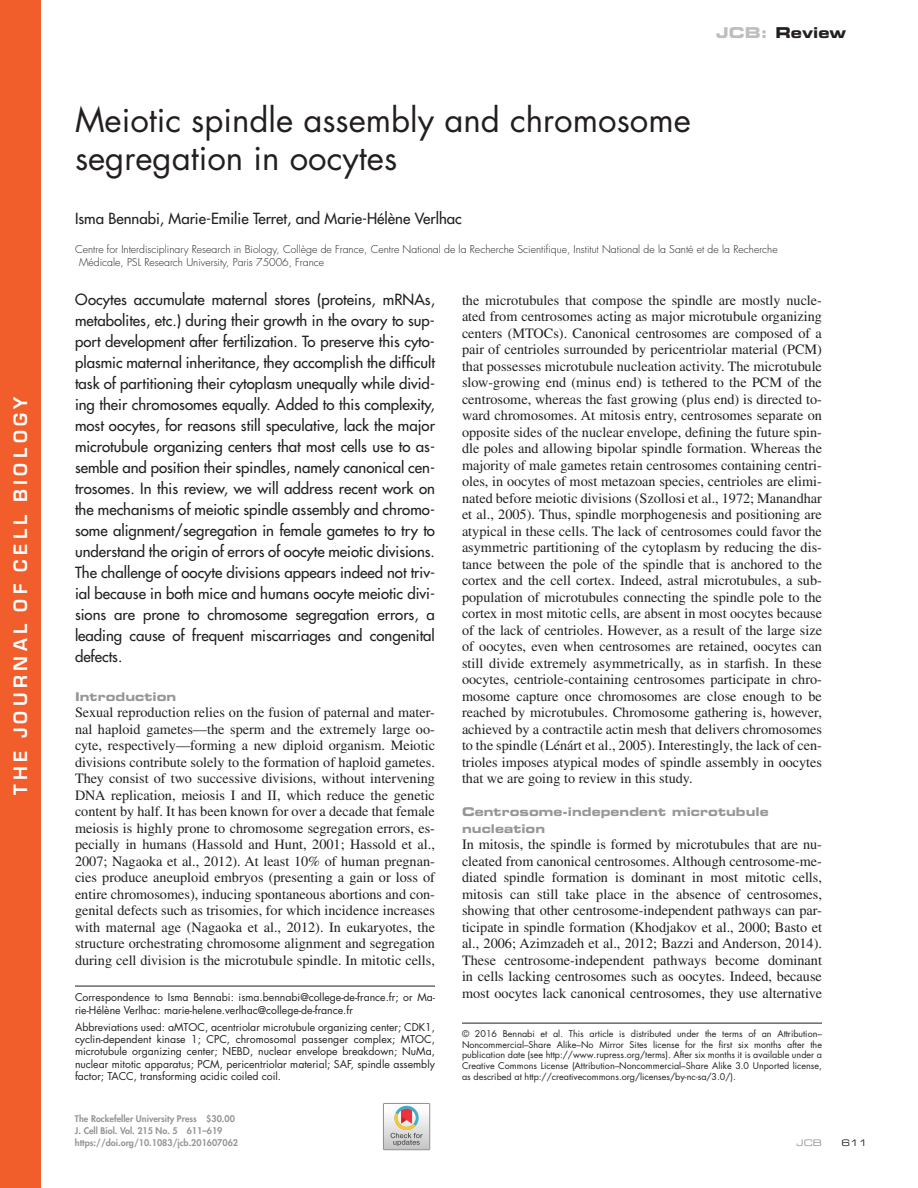
<style>
.page{position:relative;width:918px;height:1188px;background:#fff}
.page>*{position:absolute;margin:0;border:0;box-sizing:border-box;transform-origin:0 0}
.t1{font:33px/38.2px "Futura Std";color:#231f20}
.t2{font:600 18px "Eurostile";letter-spacing:.25em;color:#fff}
.t3{font:500 15px/21px "Futura Std";color:#231f20;text-align:justify}
.t4{font:15px "Eurostile LT Std Bold Ex 2";color:#231f20}
.t5{font:14.25px/16.5px "Times LT Std";color:#231f20;text-align:justify}
.t6{font:12px/16.5px "Eurostile LT Std Bold Ex 2";letter-spacing:.005em;color:#949698}
.t7{font:10.5px/12.5px "Futura Std";color:#231f20}
.t8{font:300 10.5px/13.5px "Futura Std";color:#231f20}
.t9{font:9px/10.8px "Futura Std";color:#231f20;text-align:justify}
.t10{font:800 9px/12px "Futura Std";color:#949698}
.t11{font:9px "Eurostile LT Std Ex 2";color:#949698}
.t12{font:9px "Eurostile LT Std Ex 2";color:#231f20}
.s1{color:#bcbec0}
</style>
<div class="page">
<svg style="left:383px;top:1103px;width:47px;height:47px"></svg>
<hr style="left:462px;top:1023px;width:360px;height:1px;background:#231f20">
<hr style="left:75px;top:986px;width:360px;height:1px;background:#231f20">
<div style="left:0;top:0;width:40px;height:1188px;background:#f15d2b"></div>
<p class="t2" style="left:13px;top:795px;width:400px;rotate:-90deg">THE JOURNAL OF CELL BIOLOGY</p>
<p class="t4" style="left:716px;top:22px;width:132px"><span class="s1">JCB:</span> Review</p>
<h1 class="t1" style="left:75px;top:101px;width:617px">Meiotic spindle assembly and chromosome segregation in oocytes</h1>
<p class="t3" style="left:75px;top:209px;width:388px">Isma Bennabi, Marie‑Emilie Terret, and Marie‑Hélène Verlhac</p>
<p class="t8" style="left:79px;top:243px;width:700px;text-indent:-4px">Centre for Interdisciplinary Research in Biology, Collège de France, Centre National de la Recherche Scientifique, Institut National de la Santé et de la Recherche<br>Médicale, PSL Research University, Paris 75006, France</p>
<p class="t3" style="left:75px;top:289px;width:362px">Oocytes accumulate maternal stores (proteins, mRNAs, metabolites, etc.) during their growth in the ovary to sup‑ port development after fertilization. To preserve this cyto‑ plasmic maternal inheritance, they accomplish the difficult task of partitioning their cytoplasm unequally while divid‑ ing their chromosomes equally. Added to this complexity, most oocytes, for reasons still speculative, lack the major microtubule organizing centers that most cells use to as‑ semble and position their spindles, namely canonical cen‑ trosomes. In this review, we will address recent work on the mechanisms of meiotic spindle assembly and chromo‑ some alignment/segregation in female gametes to try to understand the origin of errors of oocyte meiotic divisions.<br>The challenge of oocyte divisions appears indeed not triv‑ ial because in both mice and humans oocyte meiotic divi‑ sions are prone to chromosome segregation errors, a leading cause of frequent miscarriages and congenital defects.</p>
<p class="t6" style="left:75px;top:688px;width:103px">Introduction</p>
<p class="t5" style="left:75px;top:704px;width:362px">Sexual reproduction relies on the fusion of paternal and mater&shy;nal haploid gametes—the sperm and the extremely large oo&shy;cyte, respectively—forming a new diploid organism. Meiotic divisions contribute solely to the formation of haploid gametes.<br>They consist of two successive divisions, without intervening DNA replication, meiosis I and II, which reduce the genetic content by half. It has been known for over a decade that female meiosis is highly prone to chromosome segregation errors, es&shy;pecially in humans (Hassold and Hunt, 2001; Hassold et al., 2007; Nagaoka et al., 2012). At least 10% of human pregnan&shy;cies produce aneuploid embryos (presenting a gain or loss of entire chromosomes), inducing spontaneous abortions and con&shy;genital defects such as trisomies, for which incidence increases with maternal age (Nagaoka et al., 2012). In eukaryotes, the structure orchestrating chromosome alignment and segregation during cell division is the microtubule spindle. In mitotic cells,</p>
<p class="t7" style="left:75px;top:991px;width:361px">Correspondence to Isma Bennabi: isma.bennabi@college-de-france.fr; or Ma&shy;rie-Hélène Verlhac: marie-helene.verlhac@college-de-france.fr</p>
<p class="t7" style="left:75px;top:1021px;width:362px;text-align:justify">Abbreviations used: aMTOC, acentriolar microtubule organizing center; CDK1, cyclin-dependent kinase 1; CPC, chromosomal passenger complex; MTOC, microtubule organizing center; NEBD, nuclear envelope breakdown; NuMa, nuclear mitotic apparatus; PCM, pericentriolar material; SAF, spindle assembly factor; TACC, transforming acidic coiled coil.</p>
<p class="t10" style="left:75px;top:1112px;width:165px">The Rockefeller University Press $30.00<br>J. Cell Biol. Vol. 215 No. 5 611–619 https://doi.org/10.1083/jcb.201607062</p>
<p class="t5" style="left:462px;top:291px;width:362px">the microtubules that compose the spindle are mostly nucle&shy;ated from centrosomes acting as major microtubule organizing centers (MTOCs). Canonical centrosomes are composed of a pair of centrioles surrounded by pericentriolar material (PCM) that possesses microtubule nucleation activity. The microtubule slow-growing end (minus end) is tethered to the PCM of the centrosome, whereas the fast growing (plus end) is directed to&shy;ward chromosomes. At mitosis entry, centrosomes separate on opposite sides of the nuclear envelope, defining the future spin&shy;dle poles and allowing bipolar spindle formation. Whereas the majority of male gametes retain centrosomes containing centri&shy;oles, in oocytes of most metazoan species, centrioles are elimi&shy;nated before meiotic divisions (Szollosi et al., 1972; Manandhar et al., 2005). Thus, spindle morphogenesis and positioning are atypical in these cells. The lack of centrosomes could favor the asymmetric partitioning of the cytoplasm by reducing the dis&shy;tance between the pole of the spindle that is anchored to the cortex and the cell cortex. Indeed, astral microtubules, a sub&shy;population of microtubules connecting the spindle pole to the cortex in most mitotic cells, are absent in most oocytes because of the lack of centrioles. However, as a result of the large size of oocytes, even when centrosomes are retained, oocytes can still divide extremely asymmetrically, as in starfish. In these oocytes, centriole-containing centrosomes participate in chro&shy;mosome capture once chromosomes are close enough to be reached by microtubules. Chromosome gathering is, however, achieved by a contractile actin mesh that delivers chromosomes to the spindle (Lénárt et al., 2005). Interestingly, the lack of cen&shy;trioles imposes atypical modes of spindle assembly in oocytes that we are going to review in this study.</p>
<p class="t6" style="left:462px;top:803px;width:308px">Centrosome-independent microtubule nucleation</p>
<p class="t5" style="left:462px;top:836px;width:362px">In mitosis, the spindle is formed by microtubules that are nu&shy;cleated from canonical centrosomes. Although centrosome-me&shy;diated spindle formation is dominant in most mitotic cells, mitosis can still take place in the absence of centrosomes, showing that other centrosome-independent pathways can par&shy;ticipate in spindle formation (Khodjakov et al., 2000; Basto et al., 2006; Azimzadeh et al., 2012; Bazzi and Anderson, 2014).<br>These centrosome-independent pathways become dominant in cells lacking centrosomes such as oocytes. Indeed, because most oocytes lack canonical centrosomes, they use alternative</p>
<p class="t9" style="left:462px;top:1028px;width:362px">© 2016 Bennabi et al. This article is distributed under the terms of an Attribution– Noncommercial–Share Alike–No Mirror Sites license for the first six months after the publication date (see http://www.rupress.org/terms). After six months it is available under a Creative Commons License (Attribution–Noncommercial–Share Alike 3.0 Unported license, as described at http://creativecommons.org/licenses/by-nc-sa/3.0/).</p>
<p class="t11" style="left:796px;top:1136px;width:27px">JCB</p>
<p class="t12" style="left:842px;top:1136px;width:28px">611</p>
</div>
